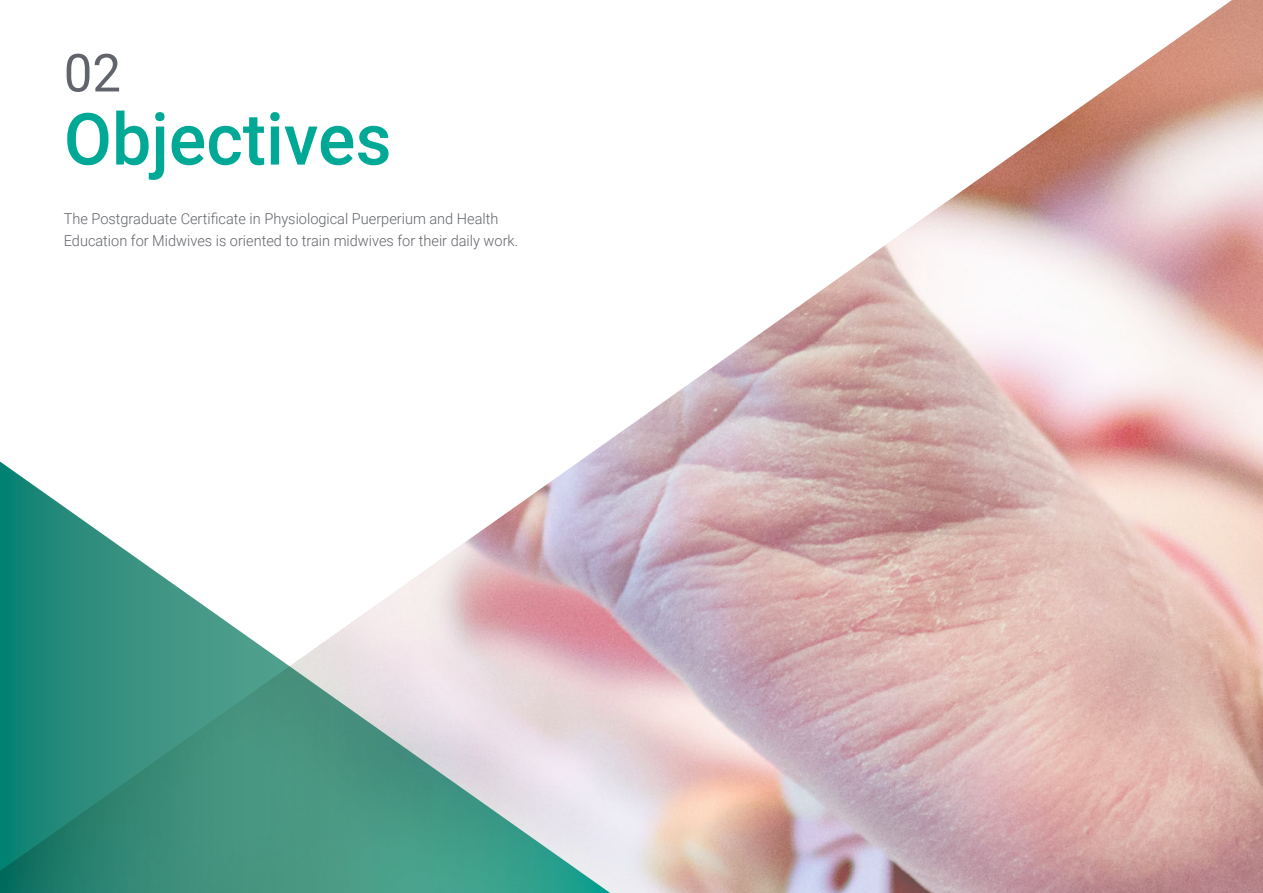
<style>
.page{position:relative;width:1263px;height:893px;background:#fff}
.page>*{position:absolute;margin:0;border:0;box-sizing:border-box;transform-origin:0 0}
.t1{font:500 72px "Roboto";color:#00a996}
.t2{font:52.5px "Roboto";color:#61646a}
.t3{font:300 15px/22.5px "Roboto";color:#61646a}
</style>
<div class="page">
<img style="left:601px;top:0;width:662px;height:893px">
<svg style="left:0;top:446px;width:640px;height:447px"></svg>
<h2 class="t2" style="left:64px;top:36px;width:59px">02</h2>
<h1 class="t1" style="left:64px;top:89px;width:329px">Objectives</h1>
<p class="t3" style="left:64px;top:207px;width:456px">The Postgraduate Certificate in Physiological Puerperium and Health<br>Education for Midwives is oriented to train midwives for their daily work.</p>
</div>
